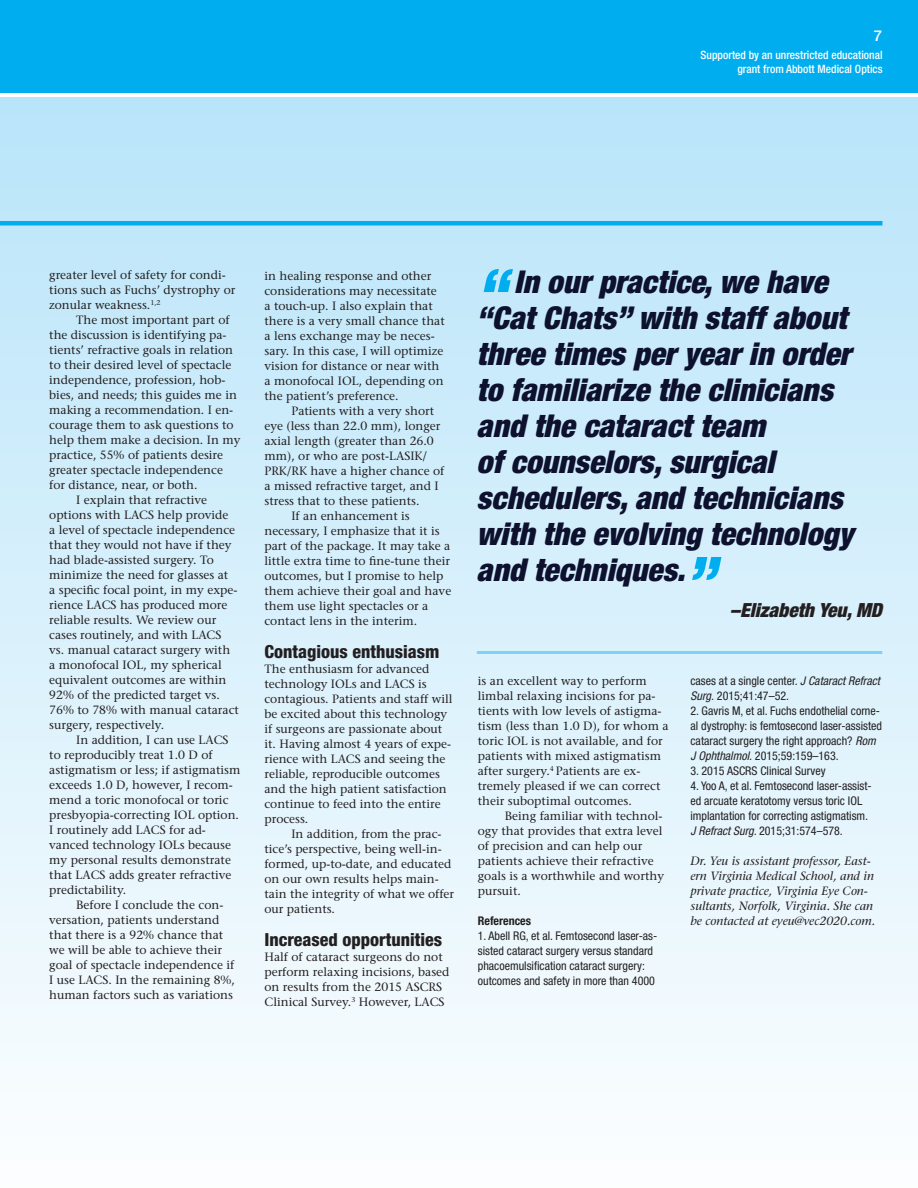
<style>
.page{position:relative;width:918px;height:1188px;background:#fff}
.page>*{position:absolute;margin:0;border:0;box-sizing:border-box;transform-origin:0 0}
.Pull_Quote{font:italic 900 condensed 31.5px/36px "Helvetica Neue LT Std";color:#0d112e}
.Pull_Quote-2{font:italic 900 condensed 19.5px "Helvetica Neue LT Std";color:#231f20}
.Subhead{font:800 condensed 18px "Helvetica Neue LT Std";color:#231f20}
.t1{font:500 15px "Helvetica Neue LT Std";color:#fff}
.Main_Text{font:500 12px/15px "Stone Serif Std";color:#231f20}
.Contact_info{font:condensed 12px/15px "Helvetica Neue LT Std";color:#231f20}
.Main_Text-2{font:italic 500 12px/15px "Stone Serif Std";color:#231f20}
.Contact_info-2{font:700 condensed 12px "Helvetica Neue LT Std";color:#231f20}
.Top_of_the_Page_Supp{font:500 condensed 11.4px/14px "Helvetica Neue LT Std";color:#fdfdfd;text-align:right}
.s1{font-size:61.5px;color:#00aeef}
.s2{font-style:italic}
</style>
<div class="page">
<div style="left:0;top:98px;width:918px;height:1090px;background:linear-gradient(to bottom,#b8e4fa,#fcfefe)"></div>
<div style="left:0;top:0;width:918px;height:92px;background:#00aeef"></div>
<hr style="left:477px;top:651px;width:405px;height:3px;background:#7cd3f6">
<hr style="left:0;top:221px;width:882px;height:4px;background:#00aeef">
<p class="t1" style="left:874px;top:27px;width:10px">7</p>
<p class="Top_of_the_Page_Supp" style="left:701px;top:48px;width:183px">Supported by an unrestricted educational grant from Abbott Medical Optics</p>
<p class="Main_Text" style="left:49px;top:267px;width:188px">greater level of safety for condi&shy;tions such as Fuchs’ dystrophy or zonular weakness.<sup>1,2</sup></p>
<p class="Main_Text" style="left:49px;top:312px;width:193px;text-indent:27px">The most important part of the discussion is identifying pa&shy;tients’ refractive goals in relation to their desired level of spectacle independence, profession, hob&shy;bies, and needs; this guides me in making a recommendation. I en&shy;courage them to ask questions to help them make a decision. In my practice, 55% of patients desire greater spectacle independence for distance, near, or both.</p>
<p class="Main_Text" style="left:49px;top:492px;width:191px;text-indent:27px">I explain that refractive options with LACS help provide<br>a level of spectacle independence that they would not have if they had blade-assisted surgery. To minimize the need for glasses at<br>a specific focal point, in my expe&shy;rience LACS has produced more reliable results. We review our cases routinely, and with LACS vs. manual cataract surgery with a monofocal IOL, my spherical equivalent outcomes are within<br>92% of the predicted target vs.<br>76% to 78% with manual cataract surgery, respectively.</p>
<p class="Main_Text" style="left:49px;top:732px;width:193px;text-indent:27px">In addition, I can use LACS to reproducibly treat 1.0 D of astigmatism or less; if astigmatism exceeds 1.0 D, however, I recom&shy;mend a toric monofocal or toric presbyopia-correcting IOL option.<br>I routinely add LACS for ad&shy;vanced technology IOLs because my personal results demonstrate that LACS adds greater refractive predictability.</p>
<p class="Main_Text" style="left:49px;top:897px;width:187px;text-indent:27px">Before I conclude the con&shy;versation, patients understand that there is a 92% chance that we will be able to achieve their goal of spectacle independence if<br>I use LACS. In the remaining 8%, human factors such as variations</p>
<p class="Main_Text" style="left:264px;top:268px;width:182px">in healing response and other considerations may necessitate a touch-up. I also explain that there is a very small chance that a lens exchange may be neces&shy;sary. In this case, I will optimize vision for distance or near with a monofocal IOL, depending on the patient’s preference.</p>
<p class="Main_Text" style="left:264px;top:403px;width:181px;text-indent:27px">Patients with a very short eye (less than 22.0 mm), longer axial length (greater than 26.0 mm), or who are post-LASIK/<br>PRK/RK have a higher chance of a missed refractive target, and I stress that to these patients.</p>
<p class="Main_Text" style="left:264px;top:508px;width:188px;text-indent:27px">If an enhancement is necessary, I emphasize that it is part of the package. It may take a little extra time to fine-tune their outcomes, but I promise to help them achieve their goal and have them use light spectacles or a contact lens in the interim.</p>
<p class="Subhead" style="left:264px;top:640px;width:177px">Contagious enthusiasm</p>
<p class="Main_Text" style="left:264px;top:661px;width:190px">The enthusiasm for advanced technology IOLs and LACS is contagious. Patients and staff will be excited about this technology if surgeons are passionate about it. Having almost 4 years of expe&shy;rience with LACS and seeing the reliable, reproducible outcomes and the high patient satisfaction continue to feed into the entire process.</p>
<p class="Main_Text" style="left:264px;top:826px;width:191px;text-indent:27px">In addition, from the prac&shy;tice’s perspective, being well-in&shy;formed, up-to-date, and educated on our own results helps main&shy;tain the integrity of what we offer our patients.</p>
<p class="Subhead" style="left:264px;top:928px;width:179px">Increased opportunities</p>
<p class="Main_Text" style="left:264px;top:949px;width:187px">Half of cataract surgeons do not perform relaxing incisions, based on results from the 2015 ASCRS<br>Clinical Survey.<sup>3</sup> However, LACS</p>
<p class="Pull_Quote" style="left:477px;top:264px;width:378px"><span class="s1">“</span> In our practice, we have “Cat Chats” with staff about three times per year in order to familiarize the clinicians and the cataract team<br>of counselors, surgical schedulers, and technicians with the evolving technology and techniques.<span class="s1">”</span></p>
<p class="Pull_Quote-2" style="left:730px;top:598px;width:153px">–Elizabeth Yeu, MD</p>
<p class="Main_Text" style="left:478px;top:673px;width:192px">is an excellent way to perform limbal relaxing incisions for pa&shy;tients with low levels of astigma&shy;tism (less than 1.0 D), for whom a toric IOL is not available, and for patients with mixed astigmatism after surgery.<sup>4</sup> Patients are ex&shy;tremely pleased if we can correct their suboptimal outcomes.</p>
<p class="Main_Text" style="left:478px;top:808px;width:188px;text-indent:27px">Being familiar with technol&shy;ogy that provides that extra level of precision and can help our patients achieve their refractive goals is a worthwhile and worthy pursuit.</p>
<p class="Contact_info-2" style="left:478px;top:913px;width:55px">References</p>
<p class="Contact_info" style="left:478px;top:928px;width:181px">1. Abell RG, et al. Femtosecond laser-as&shy;sisted cataract surgery versus standard phacoemulsification cataract surgery: outcomes and safety in more than 4000</p>
<p class="Contact_info" style="left:690px;top:673px;width:191px">cases at a single center. <span class="s2">J Cataract Refract<br>Surg.</span> 2015;41:47–52.</p>
<p class="Contact_info" style="left:690px;top:703px;width:193px">2. Gavris M, et al. Fuchs endothelial corne&shy;al dystrophy: is femtosecond laser-assisted cataract surgery the right approach? <span class="s2">Rom J Ophthalmol.</span> 2015;59:159–163.</p>
<p class="Contact_info" style="left:690px;top:763px;width:137px">3. 2015 ASCRS Clinical Survey</p>
<p class="Contact_info" style="left:690px;top:778px;width:183px">4. Yoo A, et al. Femtosecond laser-assist&shy;ed arcuate keratotomy versus toric IOL implantation for correcting astigmatism<span class="s2">.<br>J Refract Surg.</span> 2015;31:574–578.</p>
<p class="Main_Text-2" style="left:690px;top:853px;width:186px">Dr. Yeu is assistant professor, East&shy;ern Virginia Medical School, and in private practice, Virginia Eye Con&shy;sultants, Norfolk, Virginia. She can be contacted at eyeu@vec2020.com.</p>
</div>
